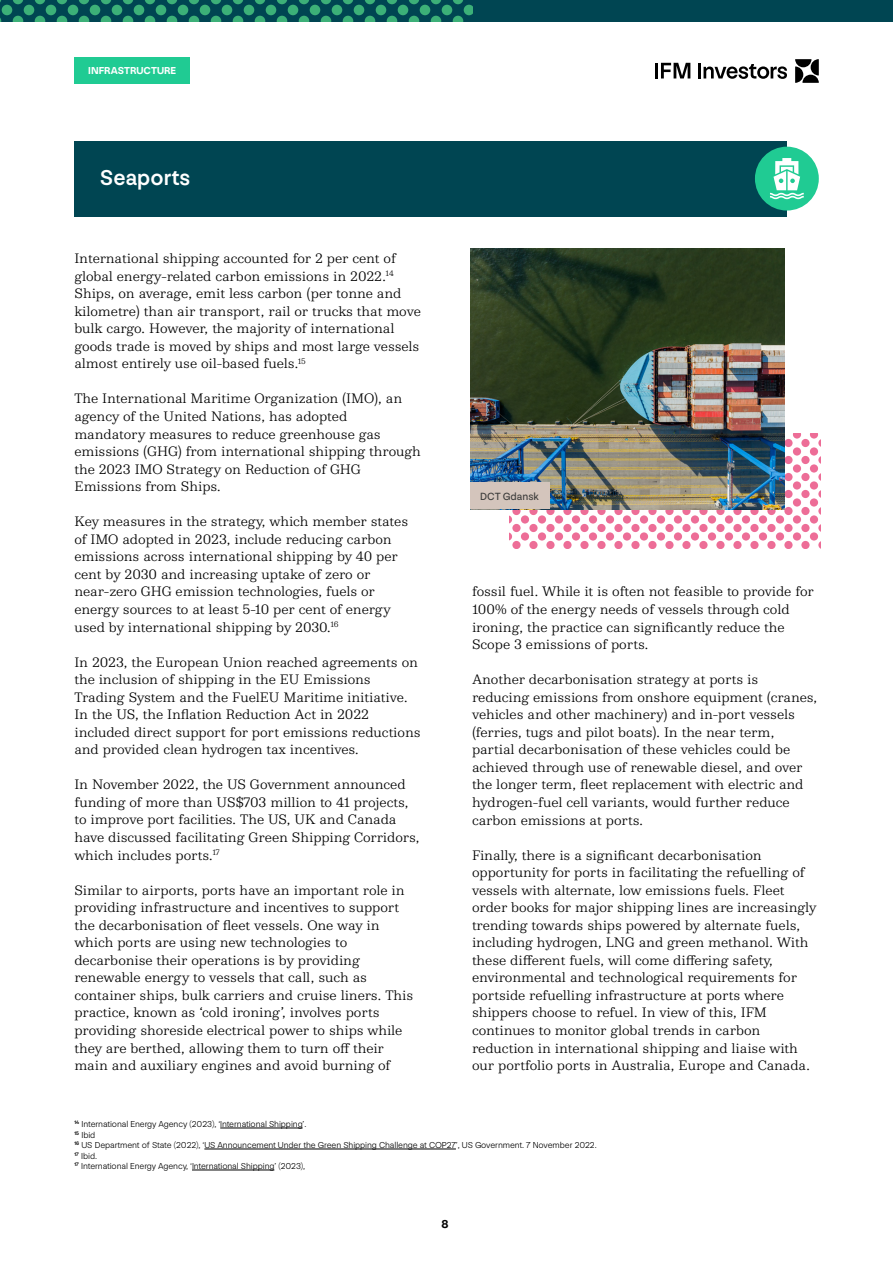
<style>
.page{position:relative;width:893px;height:1263px;background:#fff}
.page>*{position:absolute;margin:0;border:0;box-sizing:border-box;transform-origin:0 0}
.t1{font:500 22.5px "NN Nouvelle Grotesk STD";color:#fff}
.t2{font:300 14.25px/17.5px "NN Colroy STD";letter-spacing:-.01em;color:#000}
.t3{font:700 12px "NN Nouvelle Grotesk STD";color:#000}
.t4{font:10.8px "NN Nouvelle Grotesk STD";color:#3c3c3b}
.t5{font:700 10.5px "NN Nouvelle Grotesk STD";letter-spacing:.005em;color:#fff}
.t6{font:300 9px/10.5px "NN Nouvelle Grotesk STD";letter-spacing:-.01em;color:#000}
</style>
<div class="page">
<div style="left:74px;top:141px;width:713px;height:75px;background:#004552"></div>
<div style="left:755px;top:147px;width:64px;height:64px;background:#20cb93;border-radius:50%"></div>
<svg style="left:770px;top:158px;width:34px;height:41px"></svg>
<hr style="left:220px;top:1128px;width:83px;height:1px;background:#000">
<hr style="left:204px;top:1149px;width:252px;height:1px;background:#000">
<hr style="left:192px;top:1170px;width:82px;height:1px;background:#000">
<svg style="left:510px;top:434px;width:310px;height:115px"></svg>
<img style="left:471px;top:248px;width:313px;height:261px">
<div style="left:471px;top:483px;width:79px;height:26px;background:#d4c5bc"></div>
<hr style="left:698px;top:63px;width:3px;height:15px;background:#000">
<svg style="left:703px;top:64px;width:84px;height:15px"></svg>
<hr style="left:655px;top:63px;width:3px;height:15px;background:#000">
<svg style="left:661px;top:63px;width:29px;height:15px"></svg>
<svg style="left:795px;top:59px;width:24px;height:24px"></svg>
<div style="left:0;top:0;width:893px;height:22px;background:#004552"></div>
<svg style="left:1px;top:0;width:471px;height:22px"></svg>
<div style="left:74px;top:57px;width:116px;height:26px;background:#20cb93"></div>
<p class="t5" style="left:88px;top:64px;width:90px">INFRASTRUCTURE</p>
<h1 class="t1" style="left:100px;top:164px;width:92px">Seaports</h1>
<p class="t2" style="left:74px;top:249px;width:348px">International shipping accounted for 2 per cent of global energy-related carbon emissions in 2022.<sup>14<br></sup>Ships, on average, emit less carbon (per tonne and kilometre) than air transport, rail or trucks that move bulk cargo. However, the majority of international goods trade is moved by ships and most large vessels almost entirely use oil-based fuels.<sup>15</sup></p>
<p class="t2" style="left:74px;top:389px;width:348px">The International Maritime Organization (IMO), an agency of the United Nations, has adopted mandatory measures to reduce greenhouse gas emissions (GHG) from international shipping through the 2023 IMO Strategy on Reduction of GHG Emissions from Ships.</p>
<p class="t2" style="left:74px;top:512px;width:335px">Key measures in the strategy, which member states of IMO adopted in 2023, include reducing carbon emissions across international shipping by 40 per cent by 2030 and increasing uptake of zero or near-zero GHG emission technologies, fuels or energy sources to at least 5-10 per cent of energy used by international shipping by 2030.<sup>16</sup></p>
<p class="t2" style="left:74px;top:653px;width:348px">In 2023, the European Union reached agreements on the inclusion of shipping in the EU Emissions Trading System and the FuelEU Maritime initiative.<br>In the US, the Inflation Reduction Act in 2022 included direct support for port emissions reductions and provided clean hydrogen tax incentives.</p>
<p class="t2" style="left:74px;top:775px;width:347px">In November 2022, the US Government announced funding of more than US$703 million to 41 projects, to improve port facilities. The US, UK and Canada have discussed facilitating Green Shipping Corridors, which includes ports.<sup>17</sup></p>
<p class="t2" style="left:74px;top:881px;width:340px">Similar to airports, ports have an important role in providing infrastructure and incentives to support the decarbonisation of fleet vessels. One way in which ports are using new technologies to decarbonise their operations is by providing renewable energy to vessels that call, such as container ships, bulk carriers and cruise liners. This practice, known as ‘cold ironing’, involves ports providing shoreside electrical power to ships while they are berthed, allowing them to turn off their main and auxiliary engines and avoid burning of</p>
<p class="t4" style="left:480px;top:490px;width:60px">DCT Gdansk</p>
<p class="t2" style="left:472px;top:582px;width:343px">fossil fuel. While it is often not feasible to provide for 100% of the energy needs of vessels through cold ironing, the practice can significantly reduce the Scope 3 emissions of ports.</p>
<p class="t2" style="left:472px;top:670px;width:347px">Another decarbonisation strategy at ports is reducing emissions from onshore equipment (cranes, vehicles and other machinery) and in-port vessels (ferries, tugs and pilot boats). In the near term, partial decarbonisation of these vehicles could be achieved through use of renewable diesel, and over the longer term, fleet replacement with electric and hydrogen-fuel cell variants, would further reduce carbon emissions at ports.</p>
<p class="t2" style="left:472px;top:846px;width:346px">Finally, there is a significant decarbonisation opportunity for ports in facilitating the refuelling of vessels with alternate, low emissions fuels. Fleet order books for major shipping lines are increasingly trending towards ships powered by alternate fuels, including hydrogen, LNG and green methanol. With these different fuels, will come differing safety, environmental and technological requirements for portside refuelling infrastructure at ports where shippers choose to refuel. In view of this, IFM continues to monitor global trends in carbon reduction in international shipping and liaise with our portfolio ports in Australia, Europe and Canada.</p>
<p class="t6" style="left:74px;top:1119px;width:524px"><sup>14</sup> International Energy Agency (2023), ‘International Shipping’.<br><sup>15</sup> Ibid<br><sup>16</sup> US Department of State (2022), ‘US Announcement Under the Green Shipping Challenge at COP27’, US Government. 7 November 2022.<br><sup>17</sup> Ibid.<br><sup>17</sup> International Energy Agency, ‘International Shipping’ (2023),</p>
<p class="t3" style="left:442px;top:1217px;width:9px">8</p>
</div>
